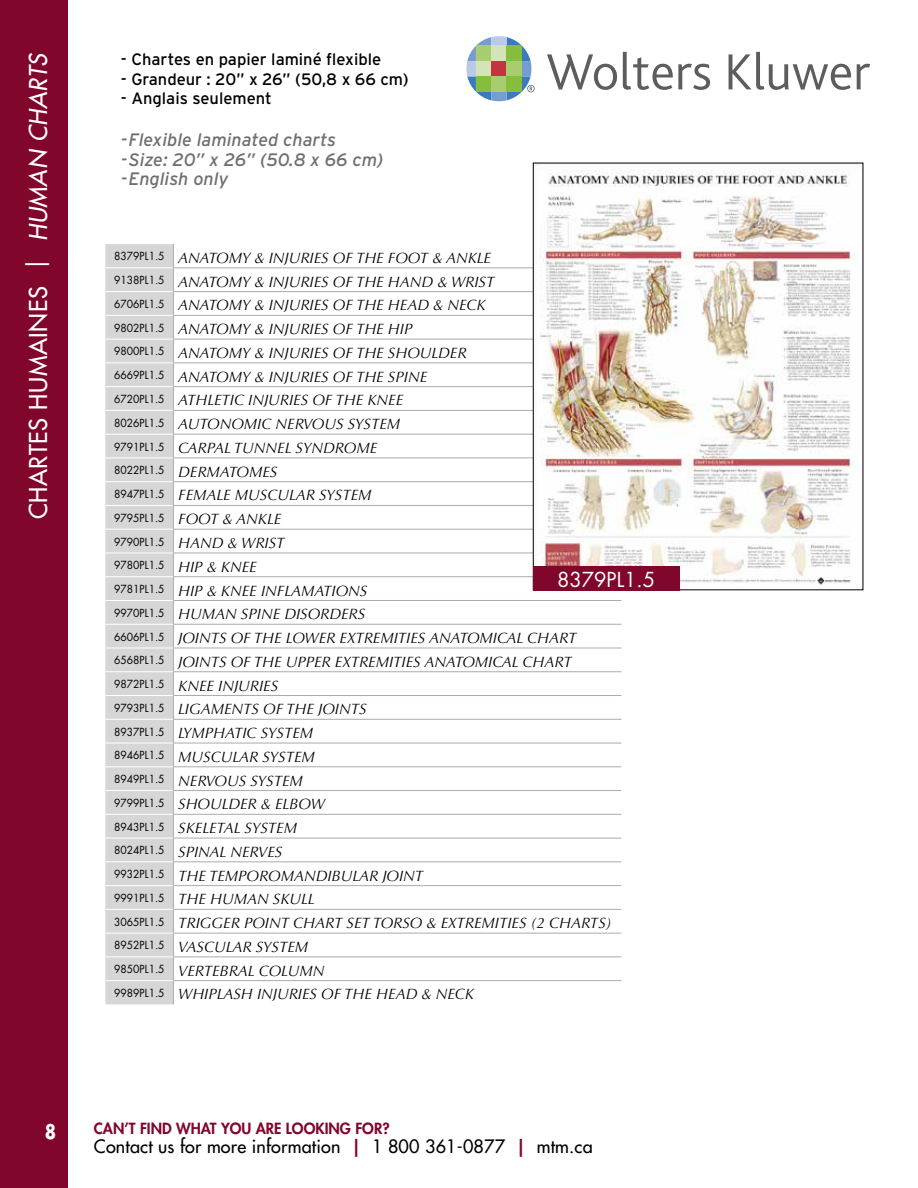
<style>
.page{position:relative;width:918px;height:1188px;background:#fff}
.page>*{position:absolute;margin:0;border:0;box-sizing:border-box;transform-origin:0 0}
.t1{font:500 24px "Futura Std";letter-spacing:.025em;color:#fff}
.t2{font:20.1px "Futura Std";color:#fff}
.t3{font:700 19.5px "Futura Std";color:#fff;scale:.85 1}
.t4{font:italic 18px/19.5px "Interstate";color:#6f6f6f}
.t5{font:500 18px "Futura Std";letter-spacing:.01em;color:#000}
.t6{font:16.5px "Interstate";color:#000}
.t7{font:italic 15px/23.7px "Optima";color:#000}
.t8{font:800 15px "Futura Std";color:#80062c}
.t9{font:10.8px "Futura Std";color:#000;scale:.95 1}
.s1{font-weight:400}
.s2{font-style:italic}
.s3{font-family:"Optima";font-style:italic;font-size:15px}
.s4{font-weight:800;color:#80062c}
</style>
<div class="page">
<div style="left:0;top:0;width:68px;height:1188px;background:#80062c"></div>
<svg style="left:105px;top:244px;width:68px;height:760px;background:#d7d7d7"></svg>
<hr style="left:105px;top:268px;width:68px;height:1px;background:#fff">
<hr style="left:105px;top:291px;width:68px;height:1px;background:#fff">
<hr style="left:105px;top:315px;width:68px;height:1px;background:#fff">
<hr style="left:105px;top:339px;width:68px;height:1px;background:#fff">
<hr style="left:105px;top:363px;width:68px;height:1px;background:#fff">
<hr style="left:105px;top:386px;width:68px;height:1px;background:#fff">
<hr style="left:105px;top:410px;width:68px;height:1px;background:#fff">
<hr style="left:105px;top:434px;width:68px;height:1px;background:#fff">
<hr style="left:105px;top:458px;width:68px;height:1px;background:#fff">
<hr style="left:105px;top:481px;width:68px;height:1px;background:#fff">
<hr style="left:105px;top:505px;width:68px;height:1px;background:#fff">
<hr style="left:105px;top:529px;width:68px;height:1px;background:#fff">
<hr style="left:105px;top:553px;width:68px;height:1px;background:#fff">
<hr style="left:105px;top:576px;width:68px;height:1px;background:#fff">
<hr style="left:105px;top:600px;width:68px;height:1px;background:#fff">
<hr style="left:105px;top:624px;width:68px;height:1px;background:#fff">
<hr style="left:105px;top:648px;width:68px;height:1px;background:#fff">
<hr style="left:105px;top:671px;width:68px;height:1px;background:#fff">
<hr style="left:105px;top:695px;width:68px;height:1px;background:#fff">
<hr style="left:105px;top:719px;width:68px;height:1px;background:#fff">
<hr style="left:105px;top:743px;width:68px;height:1px;background:#fff">
<hr style="left:105px;top:767px;width:68px;height:1px;background:#fff">
<svg style="left:173px;top:244px;width:1px;height:760px"></svg>
<hr style="left:173px;top:268px;width:448px;height:1px;background:#aaa">
<hr style="left:173px;top:291px;width:448px;height:1px;background:#aaa">
<hr style="left:173px;top:315px;width:448px;height:1px;background:#aaa">
<hr style="left:173px;top:339px;width:448px;height:1px;background:#aaa">
<hr style="left:173px;top:363px;width:448px;height:1px;background:#aaa">
<hr style="left:173px;top:386px;width:448px;height:1px;background:#aaa">
<hr style="left:173px;top:410px;width:448px;height:1px;background:#aaa">
<hr style="left:173px;top:434px;width:448px;height:1px;background:#aaa">
<hr style="left:173px;top:458px;width:448px;height:1px;background:#aaa">
<hr style="left:173px;top:481px;width:448px;height:1px;background:#aaa">
<hr style="left:173px;top:505px;width:448px;height:1px;background:#aaa">
<hr style="left:173px;top:529px;width:448px;height:1px;background:#aaa">
<hr style="left:173px;top:553px;width:448px;height:1px;background:#aaa">
<hr style="left:173px;top:576px;width:448px;height:1px;background:#aaa">
<hr style="left:173px;top:600px;width:448px;height:1px;background:#aaa">
<hr style="left:173px;top:624px;width:448px;height:1px;background:#aaa">
<hr style="left:173px;top:648px;width:448px;height:1px;background:#aaa">
<hr style="left:173px;top:671px;width:448px;height:1px;background:#aaa">
<hr style="left:173px;top:695px;width:448px;height:1px;background:#aaa">
<hr style="left:173px;top:719px;width:448px;height:1px;background:#aaa">
<hr style="left:173px;top:743px;width:448px;height:1px;background:#aaa">
<hr style="left:173px;top:767px;width:448px;height:1px;background:#aaa">
<hr style="left:105px;top:790px;width:68px;height:1px;background:#fff">
<hr style="left:105px;top:814px;width:68px;height:1px;background:#fff">
<hr style="left:105px;top:838px;width:68px;height:1px;background:#fff">
<hr style="left:105px;top:861px;width:68px;height:1px;background:#fff">
<hr style="left:105px;top:885px;width:68px;height:1px;background:#fff">
<hr style="left:105px;top:909px;width:68px;height:1px;background:#fff">
<hr style="left:105px;top:933px;width:68px;height:1px;background:#fff">
<hr style="left:105px;top:957px;width:68px;height:1px;background:#fff">
<hr style="left:105px;top:980px;width:68px;height:1px;background:#fff">
<hr style="left:174px;top:790px;width:447px;height:1px;background:#aaa">
<hr style="left:174px;top:814px;width:447px;height:1px;background:#aaa">
<hr style="left:174px;top:838px;width:447px;height:1px;background:#aaa">
<hr style="left:174px;top:861px;width:447px;height:1px;background:#aaa">
<hr style="left:174px;top:885px;width:447px;height:1px;background:#aaa">
<hr style="left:174px;top:909px;width:447px;height:1px;background:#aaa">
<hr style="left:174px;top:933px;width:447px;height:1px;background:#aaa">
<hr style="left:174px;top:957px;width:447px;height:1px;background:#aaa">
<hr style="left:174px;top:980px;width:447px;height:1px;background:#aaa">
<img style="left:535px;top:170px;width:321px;height:418px">
<div style="left:533px;top:566px;width:146px;height:25px;background:#80062c"></div>
<svg style="left:466px;top:36px;width:69px;height:65px"></svg>
<svg style="left:547px;top:54px;width:70px;height:36px"></svg>
<svg style="left:623px;top:52px;width:87px;height:38px"></svg>
<svg style="left:729px;top:52px;width:122px;height:38px"></svg>
<svg style="left:857px;top:64px;width:13px;height:25px"></svg>
<h1 class="t1" style="left:23px;top:519px;width:468px;rotate:-90deg">CHARTES HUMAINES <span class="s1">|</span> <span class="s2">HUMAN CHARTS</span></h1>
<p class="t6" style="left:121px;top:50px;width:262px">- Chartes en papier laminé flexible</p>
<p class="t6" style="left:121px;top:69px;width:289px">- Grandeur : 20” x 26” (50,8 x 66 cm)</p>
<p class="t6" style="left:121px;top:89px;width:152px">- Anglais seulement</p>
<p class="t4" style="left:121px;top:130px;width:264px">-Flexible laminated charts -Size: 20” x 26” (50.8 x 66 cm) -English only</p>
<p class="t7" style="left:114px;top:246px;width:382px"><sup>8379PL1.5</sup> ANATOMY &amp; INJURIES OF THE FOOT &amp; ANKLE <sup>9138PL1.5</sup> ANATOMY &amp; INJURIES OF THE HAND &amp; WRIST <sup>6706PL1.5</sup> ANATOMY &amp; INJURIES OF THE HEAD &amp; NECK <sup>9802PL1.5</sup> ANATOMY &amp; INJURIES OF THE HIP<br><sup>9800PL1.5</sup> ANATOMY &amp; INJURIES OF THE SHOULDER <sup>6669PL1.5</sup> ANATOMY &amp; INJURIES OF THE SPINE<br><sup>6720PL1.5</sup> ATHLETIC INJURIES OF THE KNEE<br><sup>8026PL1.5</sup> AUTONOMIC NERVOUS SYSTEM<br><sup>9791PL1.5</sup> CARPAL TUNNEL SYNDROME<br><sup>8022PL1.5</sup> DERMATOMES<br><sup>8947PL1.5</sup> FEMALE MUSCULAR SYSTEM<br><sup>9795PL1.5</sup> FOOT &amp; ANKLE<br><sup>9790PL1.5</sup> HAND &amp; WRIST</p>
<p class="t9" style="left:114px;top:558px;width:152px">9780PL1.5 <span class="s3">HIP &amp; KNEE</span></p>
<p class="t7" style="left:114px;top:579px;width:499px"><sup>9781PL1.5</sup> HIP &amp; KNEE INFLAMATIONS<br><sup>9970PL1.5</sup> HUMAN SPINE DISORDERS<br><sup>6606PL1.5</sup> JOINTS OF THE LOWER EXTREMITIES ANATOMICAL CHART <sup>6568PL1.5</sup> JOINTS OF THE UPPER EXTREMITIES ANATOMICAL CHART <sup>9872PL1.5</sup> KNEE INJURIES<br><sup>9793PL1.5</sup> LIGAMENTS OF THE JOINTS<br><sup>8937PL1.5</sup> LYMPHATIC SYSTEM<br><sup>8946PL1.5</sup> MUSCULAR SYSTEM<br><sup>8949PL1.5</sup> NERVOUS SYSTEM<br><sup>9799PL1.5</sup> SHOULDER &amp; ELBOW<br><sup>8943PL1.5</sup> SKELETAL SYSTEM<br><sup>8024PL1.5</sup> SPINAL NERVES<br><sup>9932PL1.5</sup> THE TEMPOROMANDIBULAR JOINT<br><sup>9991PL1.5</sup> THE HUMAN SKULL<br><sup>3065PL1.5</sup> TRIGGER POINT CHART SET TORSO &amp; EXTREMITIES (2 CHARTS)<br><sup>8952PL1.5</sup> VASCULAR SYSTEM<br><sup>9850PL1.5</sup> VERTEBRAL COLUMN<br><sup>9989PL1.5</sup> WHIPLASH INJURIES OF THE HEAD &amp; NECK</p>
<h2 class="t2" style="left:557px;top:567px;width:100px">8379PL1.5</h2>
<h3 class="t3" style="left:45px;top:1118px;width:15px">8</h3>
<p class="t8" style="left:94px;top:1119px;width:297px">CAN’T FIND WHAT YOU ARE LOOKING FOR?</p>
<p class="t5" style="left:94px;top:1136px;width:500px">Contact us for more information <span class="s4">|</span> 1 800 361-0877 <span class="s4">|</span> mtm.ca</p>
</div>
